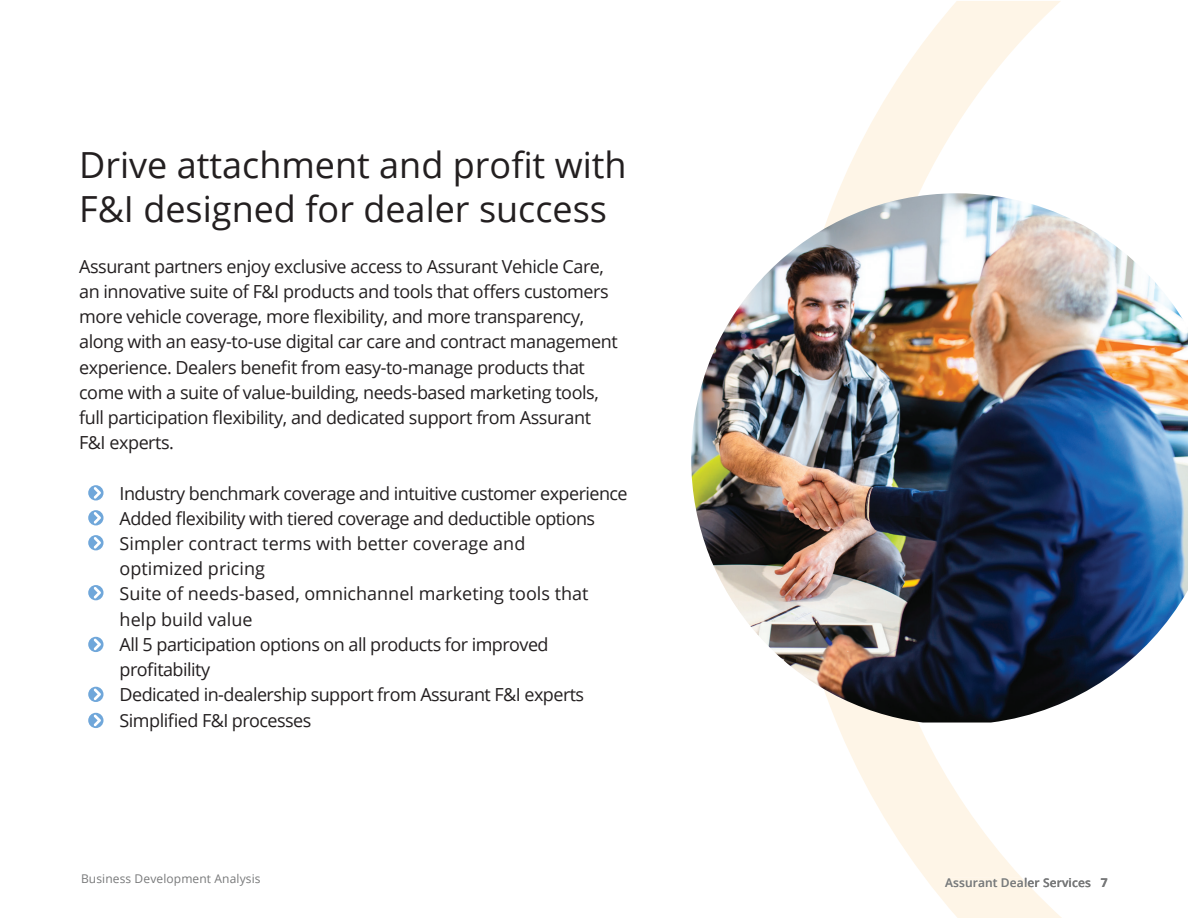
<style>
.page{position:relative;width:1188px;height:918px;background:#fff}
.page>*{position:absolute;margin:0;border:0;box-sizing:border-box;transform-origin:0 0}
.t1{font:36px/43.2px "Open Sans";color:#231f20}
.t2{font:18px/25.3px "Open Sans";letter-spacing:-.025em;color:#231f20}
.t3{font:12px "Open Sans";letter-spacing:.01em;color:#78797a}
.t4{font:600 12px "Open Sans";letter-spacing:.01em;color:#78797a}
.s1{font-weight:700}
</style>
<div class="page">
<svg style="left:837px;top:1px;width:225px;height:917px"></svg>
<svg style="left:945px;top:878px;width:85px;height:9px"></svg>
<svg style="left:88px;top:485px;width:16px;height:16px"></svg>
<svg style="left:94px;top:487px;width:7px;height:12px"></svg>
<svg style="left:88px;top:510px;width:16px;height:15px"></svg>
<svg style="left:94px;top:512px;width:7px;height:12px"></svg>
<svg style="left:88px;top:535px;width:16px;height:15px"></svg>
<svg style="left:94px;top:537px;width:7px;height:12px"></svg>
<svg style="left:88px;top:585px;width:16px;height:15px"></svg>
<svg style="left:94px;top:587px;width:7px;height:11px"></svg>
<svg style="left:88px;top:637px;width:16px;height:15px"></svg>
<svg style="left:94px;top:639px;width:7px;height:11px"></svg>
<svg style="left:88px;top:687px;width:16px;height:15px"></svg>
<svg style="left:94px;top:688px;width:7px;height:12px"></svg>
<svg style="left:88px;top:713px;width:16px;height:15px"></svg>
<svg style="left:94px;top:715px;width:7px;height:11px"></svg>
<img style="left:691px;top:193px;width:497px;height:530px">
<h1 class="t1" style="left:79px;top:143px;width:549px">Drive attachment and profit with<br>F&amp;I designed for dealer success</h1>
<p class="t2" style="left:79px;top:253px;width:540px">Assurant partners enjoy exclusive access to Assurant Vehicle Care, an innovative suite of F&amp;I products and tools that offers customers more vehicle coverage, more flexibility, and more transparency, along with an easy-to-use digital car care and contract management experience. Dealers benefit from easy-to-manage products that come with a suite of value-building, needs-based marketing tools, full participation flexibility, and dedicated support from Assurant F&amp;I experts.</p>
<p class="t2" style="left:120px;top:480px;width:510px">Industry benchmark coverage and intuitive customer experience Added flexibility with tiered coverage and deductible options Simpler contract terms with better coverage and<br>optimized pricing<br>Suite of needs-based, omnichannel marketing tools that help build value<br>All 5 participation options on all products for improved profitability<br>Dedicated in-dealership support from Assurant F&amp;I experts Simplified F&amp;I processes</p>
<p class="t3" style="left:81px;top:871px;width:181px">Business Development Analysis</p>
<p class="t4" style="left:945px;top:874px;width:164px">Assurant Dealer Services <span class="s1">7</span></p>
</div>
